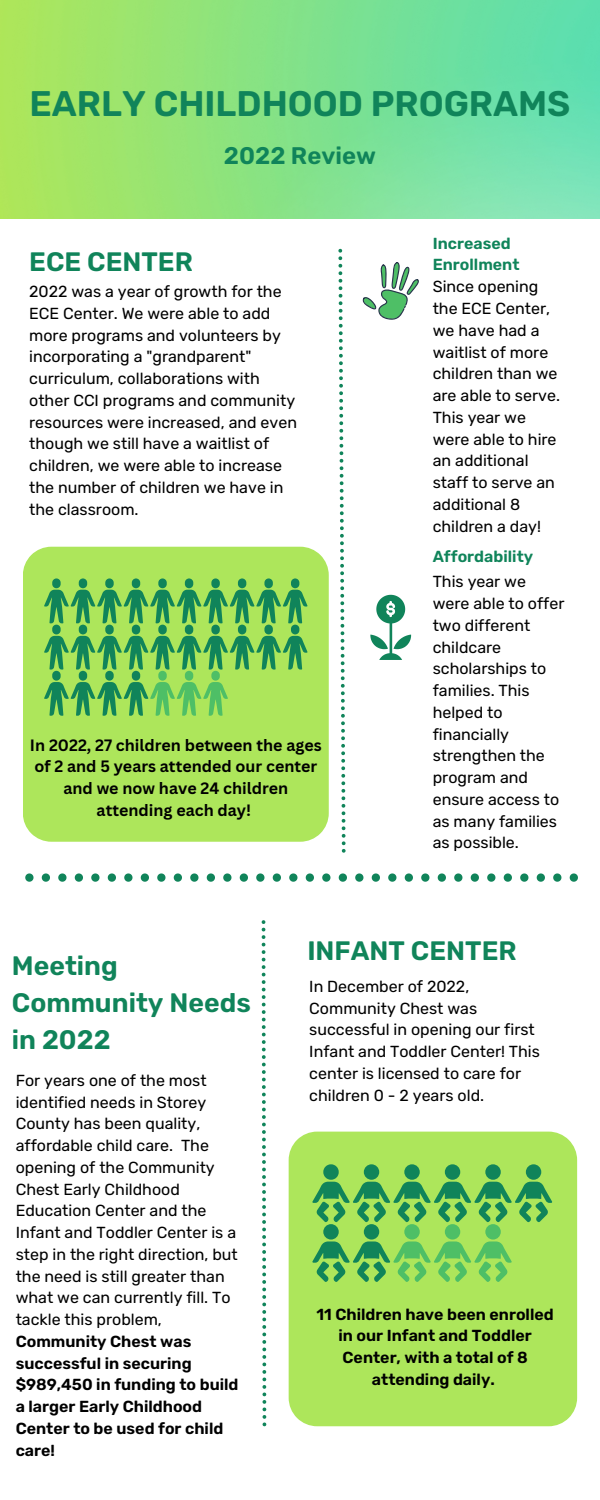
<style>
.page{position:relative;width:600px;height:1500px;background:#fff}
.page>*{position:absolute;margin:0;border:0;box-sizing:border-box;transform-origin:0 0}
.t1{font:600 35.5px "Rubik";color:#10845a}
.t2{font:600 26.7px/36.8px "Rubik";color:#10845a}
.t3{font:600 24px "Rubik";color:#10845a}
.t4{font:16px/21.8px "Rubik";color:#000}
.t5{font:600 16px/21.8px "Rubik";color:#000}
.t6{font:700 16px/21.8px "Canva Sans";color:#000;text-align:center}
.t7{font:600 16px/21.8px "Rubik";color:#10845a}
</style>
<div class="page">
<img style="left:0;top:0;width:600px;height:219px">
<svg style="left:338px;top:249px;width:8px;height:604px"></svg>
<svg style="left:25px;top:873px;width:553px;height:9px"></svg>
<svg style="left:23px;top:547px;width:306px;height:295px;background:#9ada5c"></svg>
<svg style="left:44px;top:578px;width:131px;height:45px;background:#6abc5a"></svg>
<svg style="left:150px;top:671px;width:78px;height:45px;background:#84d55f"></svg>
<svg style="left:363px;top:262px;width:56px;height:58px"></svg>
<svg style="left:370px;top:595px;width:41px;height:65px"></svg>
<svg style="left:262px;top:920px;width:4px;height:506px"></svg>
<div style="left:289px;top:1132px;width:288px;height:294px;background:#ade65b"></div>
<svg style="left:312px;top:1164px;width:200px;height:118px;background:#78c75b"></svg>
<h1 class="t1" style="left:30px;top:83px;width:542px">EARLY CHILDHOOD PROGRAMS</h1>
<h3 class="t3" style="left:224px;top:141px;width:154px">2022 Review</h3>
<h2 class="t2" style="left:29px;top:243px;width:165px">ECE CENTER</h2>
<p class="t4" style="left:29px;top:281px;width:269px">2022 was a year of growth for the<br>ECE Center. We were able to add more programs and volunteers by incorporating a "grandparent" curriculum, collaborations with other CCI programs and community resources were increased, and even though we still have a waitlist of children, we were able to increase the number of children we have in the classroom.</p>
<p class="t6" style="left:30px;top:734px;width:293px">In 2022, 27 children between the ages of 2 and 5 years attended our center and we now have 24 children attending each day!</p>
<p class="t7" style="left:433px;top:232px;width:88px">Increased<br>Enrollment</p>
<p class="t4" style="left:433px;top:276px;width:129px">Since opening the ECE Center, we have had a waitlist of more children than we are able to serve.<br>This year we were able to hire an additional staff to serve an additional 8 children a day!</p>
<p class="t7" style="left:433px;top:546px;width:102px">Affordability</p>
<p class="t4" style="left:433px;top:571px;width:133px">This year we were able to offer two different childcare scholarships to families. This helped to financially strengthen the program and ensure access to as many families as possible.</p>
<h2 class="t2" style="left:12px;top:948px;width:240px">Meeting<br>Community Needs in 2022</h2>
<p class="t4" style="left:16px;top:1069px;width:224px">For years one of the most identified needs in Storey<br>County has been quality, affordable child care. The opening of the Community<br>Chest Early Childhood<br>Education Center and the<br>Infant and Toddler Center is a step in the right direction, but the need is still greater than what we can currently fill. To tackle this problem,</p>
<p class="t5" style="left:16px;top:1330px;width:224px">Community Chest was successful in securing $989,450 in funding to build a larger Early Childhood<br>Center to be used for child care!</p>
<h2 class="t2" style="left:307px;top:932px;width:211px">INFANT CENTER</h2>
<p class="t4" style="left:309px;top:976px;width:232px">In December of 2022,<br>Community Chest was successful in opening our first<br>Infant and Toddler Center! This center is licensed to care for children 0 - 2 years old.</p>
<p class="t5" style="left:316px;top:1303px;width:239px;text-align:center">11 Children have been enrolled in our Infant and Toddler<br>Center, with a total of 8 attending daily.</p>
</div>
